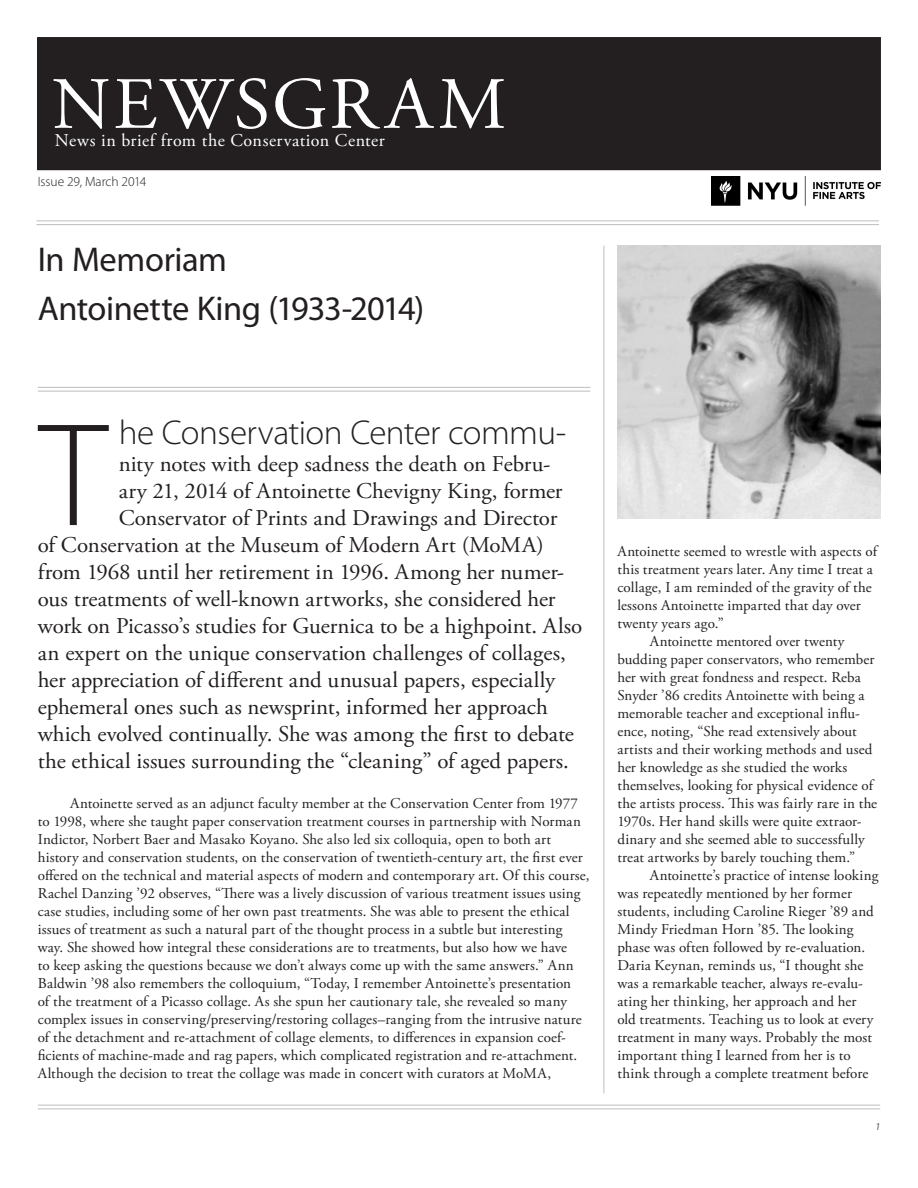
<style>
.page{position:relative;width:918px;height:1188px;background:#fff}
.page>*{position:absolute;margin:0;border:0;box-sizing:border-box;transform-origin:0 0}
.t1{font:300 148.35px "Myriad Pro";color:#231f20}
.t2{font:73.5px "Adobe Garamond Pro";letter-spacing:.035em;color:#fff}
.t3{font:34.5px/48.2px "Myriad Pro";letter-spacing:-.015em;color:#231f20}
.t4{font:300 34.5px "Myriad Pro";letter-spacing:-.015em;color:#231f20}
.t5{font:22.5px "Adobe Garamond Pro";letter-spacing:-.005em;color:#231f20}
.t6{font:18px "Adobe Garamond Pro";letter-spacing:.025em;color:#fff}
.t7{font:15px/18px "Adobe Garamond Pro";letter-spacing:.005em;color:#231f20}
.t8{font:300 13.5px "Myriad Pro";letter-spacing:-.01em;color:#231f20}
.t9{font:italic 10.5px "Myriad Pro";color:#6b6360}
</style>
<div class="page">
<div style="left:38px;top:38px;width:842px;height:131px;background:#231f20"></div>
<div style="left:37px;top:37px;width:844px;height:133px;border:2px solid #231f20"></div>
<hr style="left:38px;top:387px;width:552px;height:1px;background:#bcbdc0">
<hr style="left:38px;top:391px;width:552px;height:1px;background:#bcbdc0">
<hr style="left:37px;top:220px;width:842px;height:1px;background:#bcbdc0">
<hr style="left:37px;top:224px;width:842px;height:1px;background:#bcbdc0">
<hr style="left:604px;top:246px;width:1px;height:848px;background:#bcbdc0">
<hr style="left:38px;top:1105px;width:842px;height:1px;background:#bcbdc0">
<hr style="left:38px;top:1108px;width:842px;height:1px;background:#bcbdc0">
<img style="left:712px;top:176px;width:168px;height:29px">
<img style="left:617px;top:246px;width:263px;height:272px">
<h2 class="t2" style="left:52px;top:60px;width:456px">NEWSGRAM</h2>
<p class="t6" style="left:55px;top:129px;width:331px">News in brief from the Conservation Center</p>
<p class="t8" style="left:38px;top:174px;width:110px">Issue 29, March 2014</p>
<h3 class="t3" style="left:38px;top:235px;width:388px">In Memoriam<br>Antoinette King (1933-2014)</h3>
<h1 class="t1" style="left:39px;top:386px;width:69px">T</h1>
<h3 class="t4" style="left:119px;top:412px;width:449px">he Conservation Center commu-</h3>
<h3 class="t5" style="left:119px;top:451px;width:433px">nity notes with deep sadness the death on Febru-</h3>
<h3 class="t5" style="left:119px;top:478px;width:445px">ary 21, 2014 of Antoinette Chevigny King, former</h3>
<h3 class="t5" style="left:119px;top:505px;width:440px">Conservator of Prints and Drawings and Director</h3>
<h3 class="t5" style="left:38px;top:532px;width:507px">of Conservation at the Museum of Modern Art (MoMA)</h3>
<h3 class="t5" style="left:38px;top:559px;width:528px">from 1968 until her retirement in 1996. Among her numer-</h3>
<h3 class="t5" style="left:38px;top:586px;width:519px">ous treatments of well-known artworks, she considered her</h3>
<h3 class="t5" style="left:38px;top:613px;width:546px">work on Picasso’s studies for Guernica to be a highpoint. Also</h3>
<h3 class="t5" style="left:38px;top:640px;width:530px">an expert on the unique conservation challenges of collages,</h3>
<h3 class="t5" style="left:38px;top:667px;width:519px">her appreciation of different and unusual papers, especially</h3>
<h3 class="t5" style="left:38px;top:694px;width:512px">ephemeral ones such as newsprint, informed her approach</h3>
<h3 class="t5" style="left:38px;top:721px;width:538px">which evolved continually. She was among the first to debate</h3>
<h3 class="t5" style="left:38px;top:748px;width:533px">the ethical issues surrounding the “cleaning” of aged papers.</h3>
<p class="t7" style="left:38px;top:795px;width:553px;text-indent:32px">Antoinette served as an adjunct faculty member at the Conservation Center from 1977 to 1998, where she taught paper conservation treatment courses in partnership with Norman Indictor, Norbert Baer and Masako Koyano. She also led six colloquia, open to both art history and conservation students, on the conservation of twentieth-century art, the first ever offered on the technical and material aspects of modern and contemporary art. Of this course, Rachel Danzing ’92 observes, “There was a lively discussion of various treatment issues using case studies, including some of her own past treatments. She was able to present the ethical issues of treatment as such a natural part of the thought process in a subtle but interesting way. She showed how integral these considerations are to treatments, but also how we have<br>to keep asking the questions because we don’t always come up with the same answers.” Ann Baldwin ’98 also remembers the colloquium, “Today, I remember Antoinette’s presentation<br>of the treatment of a Picasso collage. As she spun her cautionary tale, she revealed so many complex issues in conserving/preserving/restoring collages–ranging from the intrusive nature of the detachment and re-attachment of collage elements, to differences in expansion coef&shy;ficients of machine-made and rag papers, which complicated registration and re-attachment.<br>Although the decision to treat the collage was made in concert with curators at MoMA,</p>
<p class="t7" style="left:617px;top:543px;width:261px">Antoinette seemed to wrestle with aspects of</p>
<p class="t7" style="left:617px;top:561px;width:257px">this treatment years later. Any time I treat a</p>
<p class="t7" style="left:617px;top:579px;width:256px">collage, I am reminded of the gravity of the</p>
<p class="t7" style="left:617px;top:597px;width:245px">lessons Antoinette imparted that day over</p>
<p class="t7" style="left:617px;top:615px;width:108px">twenty years ago.”</p>
<p class="t7" style="left:650px;top:633px;width:196px">Antoinette mentored over twenty</p>
<p class="t7" style="left:617px;top:651px;width:258px">budding paper conservators, who remember</p>
<p class="t7" style="left:617px;top:669px;width:245px">her with great fondness and respect. Reba</p>
<p class="t7" style="left:617px;top:687px;width:249px">Snyder ’86 credits Antoinette with being a</p>
<p class="t7" style="left:617px;top:705px;width:244px">memorable teacher and exceptional influ-</p>
<p class="t7" style="left:617px;top:723px;width:241px">ence, noting, “She read extensively about</p>
<p class="t7" style="left:617px;top:741px;width:257px">artists and their working methods and used</p>
<p class="t7" style="left:617px;top:759px;width:232px">her knowledge as she studied the works</p>
<p class="t7" style="left:617px;top:777px;width:257px">themselves, looking for physical evidence of</p>
<p class="t7" style="left:617px;top:795px;width:261px">the artists process. This was fairly rare in the</p>
<p class="t7" style="left:617px;top:813px;width:246px">1970s. Her hand skills were quite extraor-</p>
<p class="t7" style="left:617px;top:831px;width:249px">dinary and she seemed able to successfully</p>
<p class="t7" style="left:617px;top:849px;width:239px">treat artworks by barely touching them.”</p>
<p class="t7" style="left:650px;top:867px;width:230px">Antoinette’s practice of intense looking</p>
<p class="t7" style="left:617px;top:885px;width:236px">was repeatedly mentioned by her former</p>
<p class="t7" style="left:617px;top:903px;width:258px">students, including Caroline Rieger ’89 and</p>
<p class="t7" style="left:617px;top:921px;width:238px">Mindy Friedman Horn ’85. The looking</p>
<p class="t7" style="left:617px;top:939px;width:249px">phase was often followed by re-evaluation.</p>
<p class="t7" style="left:617px;top:957px;width:248px">Daria Keynan, reminds us, “I thought she</p>
<p class="t7" style="left:617px;top:975px;width:247px">was a remarkable teacher, always re-evalu-</p>
<p class="t7" style="left:617px;top:993px;width:241px">ating her thinking, her approach and her</p>
<p class="t7" style="left:617px;top:1011px;width:258px">old treatments. Teaching us to look at every</p>
<p class="t7" style="left:617px;top:1029px;width:256px">treatment in many ways. Probably the most</p>
<p class="t7" style="left:617px;top:1047px;width:235px">important thing I learned from her is to</p>
<p class="t7" style="left:617px;top:1065px;width:252px">think through a complete treatment before</p>
<p class="t9" style="left:875px;top:1120px;width:9px">1</p>
</div>
